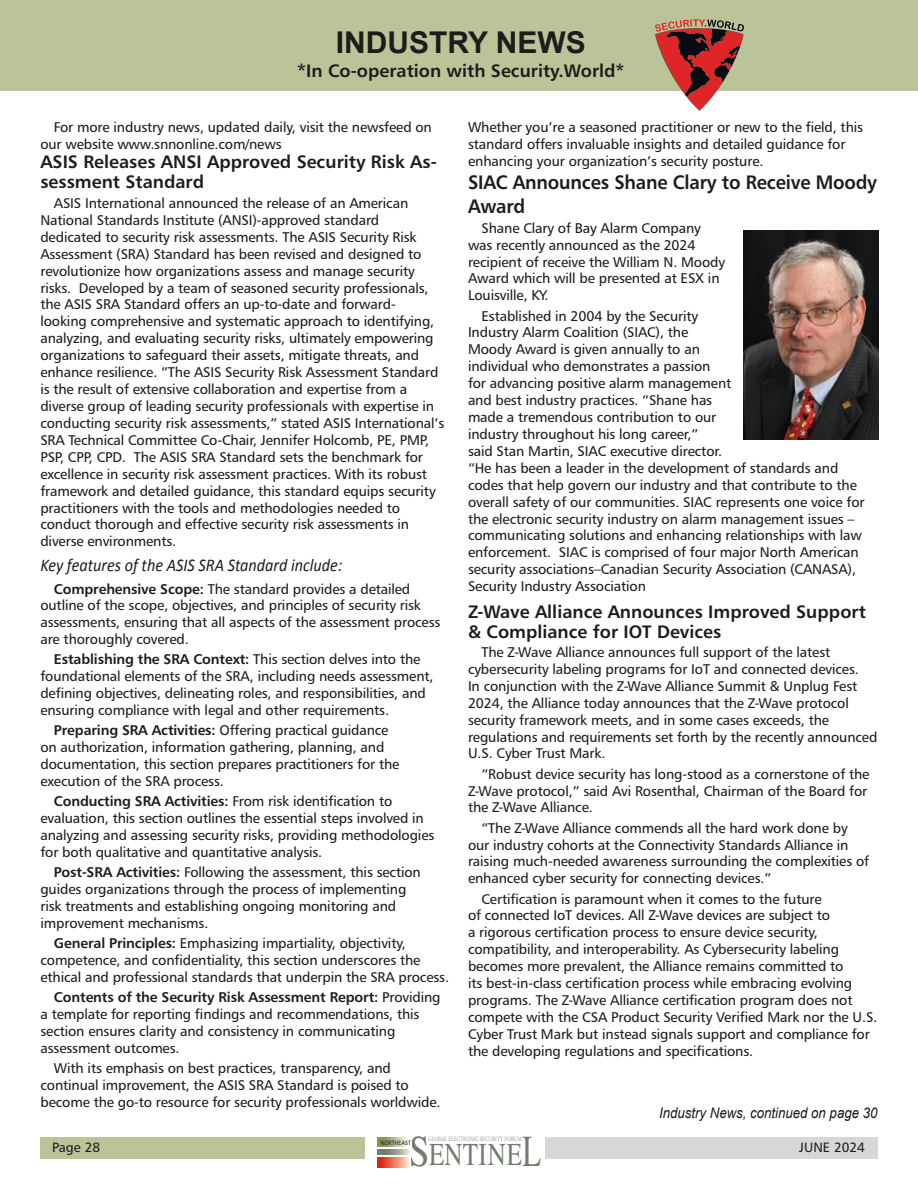
<style>
.page{position:relative;width:918px;height:1188px;background:#fff}
.page>*{position:absolute;margin:0;border:0;box-sizing:border-box;transform-origin:0 0}
.t1{font:31.8px "Times";letter-spacing:.015em;color:#747c70;scale:.79 1}
.t2{font:700 30px "Arial";color:#1c1c1a}
.t3{font:19.5px/23.4px "Humanist 777 BT Bold B";letter-spacing:-.01em;color:#1c1c1a;scale:.95 1}
.t4{font:18px/19.5px "Humanist 777 BT Bold B";color:#1c1c1a}
.t5{font:italic 18px "Calibri";color:#1c1c1a;scale:.9 1}
.t6{font:italic 14.7px "Arial";color:#1c1c1a;scale:.9 1}
.t7{font:14.1px/17px "Humanist 777 BT Roman B";letter-spacing:-.01em;color:#1c1c1a}
.t8{font:14.1px "Humanist 777 BT Bold B";letter-spacing:-.01em;color:#1c1c1a}
.t9{font:13.5px "Humanist 777 BT Roman B";color:#1c1c1a}
.t10{font:6.6px "Minion Pro";color:#979798;scale:.76 1}
.t11{font:6.3px "Humanist 777 BT Roman B";color:#1c1c1a;scale:.89 1}
.s1{font-family:"Humanist 777 BT Bold B"}
.s2{font-family:"Humanist 777 BT Roman B"}
.s3{font-size:44.25px}
</style>
<div class="page">
<svg style="left:378px;top:1158px;width:31px;height:9px"></svg>
<svg style="left:378px;top:1138px;width:29px;height:9px"></svg>
<svg style="left:378px;top:1150px;width:32px;height:5px"></svg>
<div style="left:0;top:0;width:918px;height:91px;background:#bbc399"></div>
<svg style="left:655px;top:19px;width:89px;height:92px"></svg>
<img style="left:743px;top:231px;width:135px;height:208px">
<div style="left:545px;top:1137px;width:333px;height:21px;background:#d5d8d4"></div>
<div style="left:40px;top:1137px;width:325px;height:21px;background:#bbc399"></div>
<h2 class="t2" style="left:336px;top:23px;width:252px">INDUSTRY NEWS</h2>
<p class="t4" style="left:297px;top:61px;width:329px">*In Co-operation with Security.World*</p>
<p class="t7" style="left:40px;top:118px;width:393px;text-indent:13px">For more industry news, updated daily, visit the newsfeed on our website www.snnonline.com/news</p>
<p class="t4" style="left:40px;top:152px;width:398px">ASIS Releases ANSI Approved Security Risk As&shy;sessment Standard</p>
<p class="t7" style="left:40px;top:194px;width:405px;text-indent:13px">ASIS International announced the release of an American National Standards Institute (ANSI)-approved standard<br>dedicated to security risk assessments. The ASIS Security Risk Assessment (SRA) Standard has been revised and designed to revolutionize how organizations assess and manage security risks. Developed by a team of seasoned security professionals, the ASIS SRA Standard offers an up-to-date and forward&shy;looking comprehensive and systematic approach to identifying, analyzing, and evaluating security risks, ultimately empowering organizations to safeguard their assets, mitigate threats, and enhance resilience. “The ASIS Security Risk Assessment Standard is the result of extensive collaboration and expertise from a diverse group of leading security professionals with expertise in conducting security risk assessments,” stated ASIS International’s SRA Technical Committee Co-Chair, Jennifer Holcomb, PE, PMP, PSP, CPP, CPD. The ASIS SRA Standard sets the benchmark for excellence in security risk assessment practices. With its robust framework and detailed guidance, this standard equips security practitioners with the tools and methodologies needed to conduct thorough and effective security risk assessments in diverse environments.</p>
<p class="t5" style="left:40px;top:553px;width:337px">Key features of the ASIS SRA Standard include:</p>
<p class="t7" style="left:40px;top:580px;width:402px;text-indent:13px"><span class="s1">Comprehensive Scope:</span> The standard provides a detailed outline of the scope, objectives, and principles of security risk assessments, ensuring that all aspects of the assessment process are thoroughly covered.</p>
<p class="t8" style="left:54px;top:651px;width:368px">Establishing the SRA Context: <span class="s2">This section delves into the</span></p>
<p class="t7" style="left:40px;top:668px;width:395px">foundational elements of the SRA, including needs assessment, defining objectives, delineating roles, and responsibilities, and ensuring compliance with legal and other requirements.</p>
<p class="t7" style="left:40px;top:722px;width:361px;text-indent:13px"><span class="s1">Preparing SRA Activities:</span> Offering practical guidance on authorization, information gathering, planning, and documentation, this section prepares practitioners for the execution of the SRA process.</p>
<p class="t8" style="left:54px;top:792px;width:340px">Conducting SRA Activities: <span class="s2">From risk identification to</span></p>
<p class="t7" style="left:40px;top:810px;width:395px">evaluation, this section outlines the essential steps involved in analyzing and assessing security risks, providing methodologies for both qualitative and quantitative analysis.</p>
<p class="t7" style="left:40px;top:864px;width:382px;text-indent:13px"><span class="s1">Post-SRA Activities:</span> Following the assessment, this section guides organizations through the process of implementing risk treatments and establishing ongoing monitoring and improvement mechanisms.</p>
<p class="t7" style="left:40px;top:934px;width:410px;text-indent:13px"><span class="s1">General Principles:</span> Emphasizing impartiality, objectivity, competence, and confidentiality, this section underscores the ethical and professional standards that underpin the SRA process.</p>
<p class="t8" style="left:54px;top:988px;width:388px">Contents of the Security Risk Assessment Report: <span class="s2">Providing</span></p>
<p class="t7" style="left:40px;top:1005px;width:381px">a template for reporting findings and recommendations, this section ensures clarity and consistency in communicating assessment outcomes.</p>
<p class="t7" style="left:40px;top:1059px;width:402px;text-indent:13px">With its emphasis on best practices, transparency, and continual improvement, the ASIS SRA Standard is poised to become the go-to resource for security professionals worldwide.</p>
<p class="t7" style="left:468px;top:118px;width:397px">Whether you’re a seasoned practitioner or new to the field, this standard offers invaluable insights and detailed guidance for enhancing your organization’s security posture.</p>
<h3 class="t3" style="left:468px;top:170px;width:432px">SIAC Announces Shane Clary to Receive Moody<br>Award</h3>
<p class="t7" style="left:468px;top:219px;width:259px;text-indent:13px">Shane Clary of Bay Alarm Company was recently announced as the 2024 recipient of receive the William N. Moody<br>Award which will be presented at ESX in<br>Louisville, KY.</p>
<p class="t7" style="left:468px;top:307px;width:398px;text-indent:13px">Established in 2004 by the Security<br>Industry Alarm Coalition (SIAC), the<br>Moody Award is given annually to an<br>individual who demonstrates a passion<br>for advancing positive alarm management<br>and best industry practices. “Shane has<br>made a tremendous contribution to our<br>industry throughout his long career,”<br>said Stan Martin, SIAC executive director.<br>“He has been a leader in the development of standards and codes that help govern our industry and that contribute to the overall safety of our communities. SIAC represents one voice for the electronic security industry on alarm management issues – communicating solutions and enhancing relationships with law enforcement. SIAC is comprised of four major North American security associations–Canadian Security Association (CANASA), Security Industry Association</p>
<p class="t4" style="left:468px;top:602px;width:399px">Z-Wave Alliance Announces Improved Support &amp; Compliance for IOT Devices</p>
<p class="t7" style="left:468px;top:643px;width:411px;text-indent:13px">The Z-Wave Alliance announces full support of the latest cybersecurity labeling programs for IoT and connected devices.<br>In conjunction with the Z-Wave Alliance Summit &amp; Unplug Fest 2024, the Alliance today announces that the Z-Wave protocol security framework meets, and in some cases exceeds, the regulations and requirements set forth by the recently announced U.S. Cyber Trust Mark.</p>
<p class="t7" style="left:468px;top:765px;width:403px;text-indent:13px">“Robust device security has long-stood as a cornerstone of the<br>Z-Wave protocol,” said Avi Rosenthal, Chairman of the Board for the Z-Wave Alliance.</p>
<p class="t7" style="left:468px;top:819px;width:403px;text-indent:13px">“The Z-Wave Alliance commends all the hard work done by our industry cohorts at the Connectivity Standards Alliance in raising much-needed awareness surrounding the complexities of enhanced cyber security for connecting devices.”</p>
<p class="t7" style="left:468px;top:890px;width:411px;text-indent:13px">Certification is paramount when it comes to the future<br>of connected IoT devices. All Z-Wave devices are subject to<br>a rigorous certification process to ensure device security, compatibility, and interoperability. As Cybersecurity labeling becomes more prevalent, the Alliance remains committed to<br>its best-in-class certification process while embracing evolving programs. The Z-Wave Alliance certification program does not compete with the CSA Product Security Verified Mark nor the U.S.<br>Cyber Trust Mark but instead signals support and compliance for the developing regulations and specifications.</p>
<p class="t6" style="left:659px;top:1103px;width:244px">Industry News, continued on page 30</p>
<h1 class="t1" style="left:409px;top:1137px;width:169px"><span class="s3">S</span>ENTINE<span class="s3">L</span></h1>
<p class="t10" style="left:428px;top:1134px;width:125px">GLOBAL ELECTRONIC SECURITY FORUM</p>
<p class="t11" style="left:380px;top:1139px;width:36px">NORTHEAST</p>
<p class="t9" style="left:52px;top:1139px;width:50px">Page 28</p>
<p class="t9" style="left:799px;top:1139px;width:67px">JUNE 2024</p>
</div>
